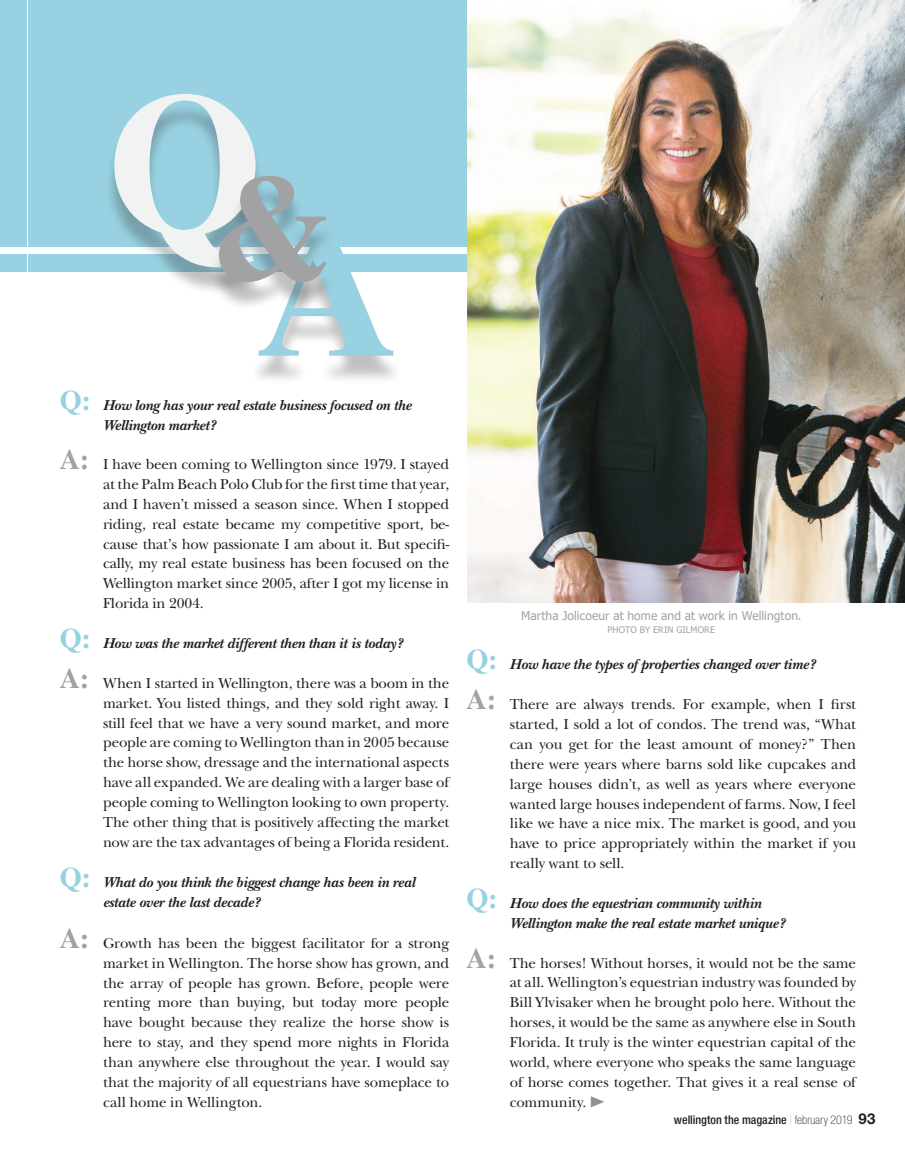
<style>
.page{position:relative;width:905px;height:1175px;background:#fff}
.page>*{position:absolute;margin:0;border:0;box-sizing:border-box;transform-origin:0 0}
.t1{font:15px/19.8px "New Baskerville";letter-spacing:-.01em;color:#231f20;text-align:justify}
.t2{font:italic 700 15px/19.8px "New Baskerville";letter-spacing:-.01em;color:#231f20}
.t3{font:12px "Tahoma";letter-spacing:.01em;color:#a2a2a5}
.t4{font:500 condensed 12px "Helvetica Neue LT Std";color:#231f20}
.t5{font:9px "Tahoma";letter-spacing:.015em;color:#a2a2a5}
.s1{font-family:"Toronto";font-style:normal;font-size:28.5px;color:#98d1e1}
.s2{font-family:"Toronto";font-weight:700;font-size:28.5px;color:#a2a2a5}
.s3{font-weight:100;color:#c7c8ca}
.s4{font-weight:100}
.s5{font-weight:700;font-stretch:normal;font-size:15px}
</style>
<div class="page">
<div style="left:0;top:0;width:904px;height:272px;background:#98d1e1"></div>
<svg style="left:590px;top:1096px;width:14px;height:11px"></svg>
<div style="left:0;top:247px;width:904px;height:7px;background:#fff"></div>
<div style="left:249px;top:227px;width:154px;height:158px;background:#231f20;opacity:.28"></div>
<div style="left:104px;top:103px;width:161px;height:193px;background:#231f20;opacity:.28"></div>
<svg style="left:114px;top:94px;width:279px;height:261px"></svg>
<img style="left:467px;top:0;width:437px;height:603px">
<p class="t2" style="left:103px;top:395px;width:310px;text-indent:-43px"><span class="s1">Q:</span> How long has your real estate business focused on the<br>Wellington market?</p>
<p class="t1" style="left:103px;top:454px;width:348px;text-indent:-43px"><span class="s2">A:</span> I have been coming to Wellington since 1979. I stayed at the Palm Beach Polo Club for the first time that year, and I haven’t missed a season since. When I stopped riding, real estate became my competitive sport, be&shy;cause that’s how passionate I am about it. But specifi&shy;cally, my real estate business has been focused on the Wellington market since 2005, after I got my license in Florida in 2004.</p>
<p class="t2" style="left:60px;top:633px;width:344px"><span class="s1">Q:</span> How was the market different then than it is today?</p>
<p class="t1" style="left:103px;top:673px;width:348px;text-indent:-43px"><span class="s2">A:</span> When I started in Wellington, there was a boom in the market. You listed things, and they sold right away. I still feel that we have a very sound market, and more people are coming to Wellington than in 2005 because the horse show, dressage and the international aspects have all expanded. We are dealing with a larger base of people coming to Wellington looking to own property.<br>The other thing that is positively affecting the market now are the tax advantages of being a Florida resident.</p>
<p class="t2" style="left:103px;top:872px;width:314px;text-indent:-43px"><span class="s1">Q:</span> What do you think the biggest change has been in real estate over the last decade?</p>
<p class="t1" style="left:103px;top:933px;width:348px;text-indent:-43px"><span class="s2">A:</span> Growth has been the biggest facilitator for a strong market in Wellington. The horse show has grown, and the array of people has grown. Before, people were renting more than buying, but today more people have bought because they realize the horse show is here to stay, and they spend more nights in Florida than anywhere else throughout the year. I would say that the majority of all equestrians have someplace to call home in Wellington.</p>
<p class="t3" style="left:521px;top:607px;width:282px">Martha Jolicoeur at home and at work in Wellington.</p>
<p class="t5" style="left:607px;top:623px;width:109px">PHOTO BY ERIN GILMORE</p>
<p class="t2" style="left:466px;top:654px;width:350px"><span class="s1">Q:</span> How have the types of properties changed over time?</p>
<p class="t1" style="left:510px;top:694px;width:348px;text-indent:-43px"><span class="s2">A:</span> There are always trends. For example, when I first started, I sold a lot of condos. The trend was, “What can you get for the least amount of money?” Then there were years where barns sold like cupcakes and large houses didn’t, as well as years where everyone wanted large houses independent of farms. Now, I feel like we have a nice mix. The market is good, and you have to price appropriately within the market if you really want to sell.</p>
<p class="t2" style="left:510px;top:893px;width:277px;text-indent:-43px"><span class="s1">Q:</span> How does the equestrian community within<br>Wellington make the real estate market unique?</p>
<p class="t1" style="left:510px;top:953px;width:348px;text-indent:-43px"><span class="s2">A:</span> The horses! Without horses, it would not be the same at all. Wellington’s equestrian industry was founded by Bill Ylvisaker when he brought polo here. Without the horses, it would be the same as anywhere else in South Florida. It truly is the winter equestrian capital of the world, where everyone who speaks the same language of horse comes together. That gives it a real sense of community.</p>
<p class="t4" style="left:674px;top:1112px;width:203px">wellington the magazine <span class="s3">|</span> <span class="s4">february 2019</span> <span class="s5">93</span></p>
</div>
